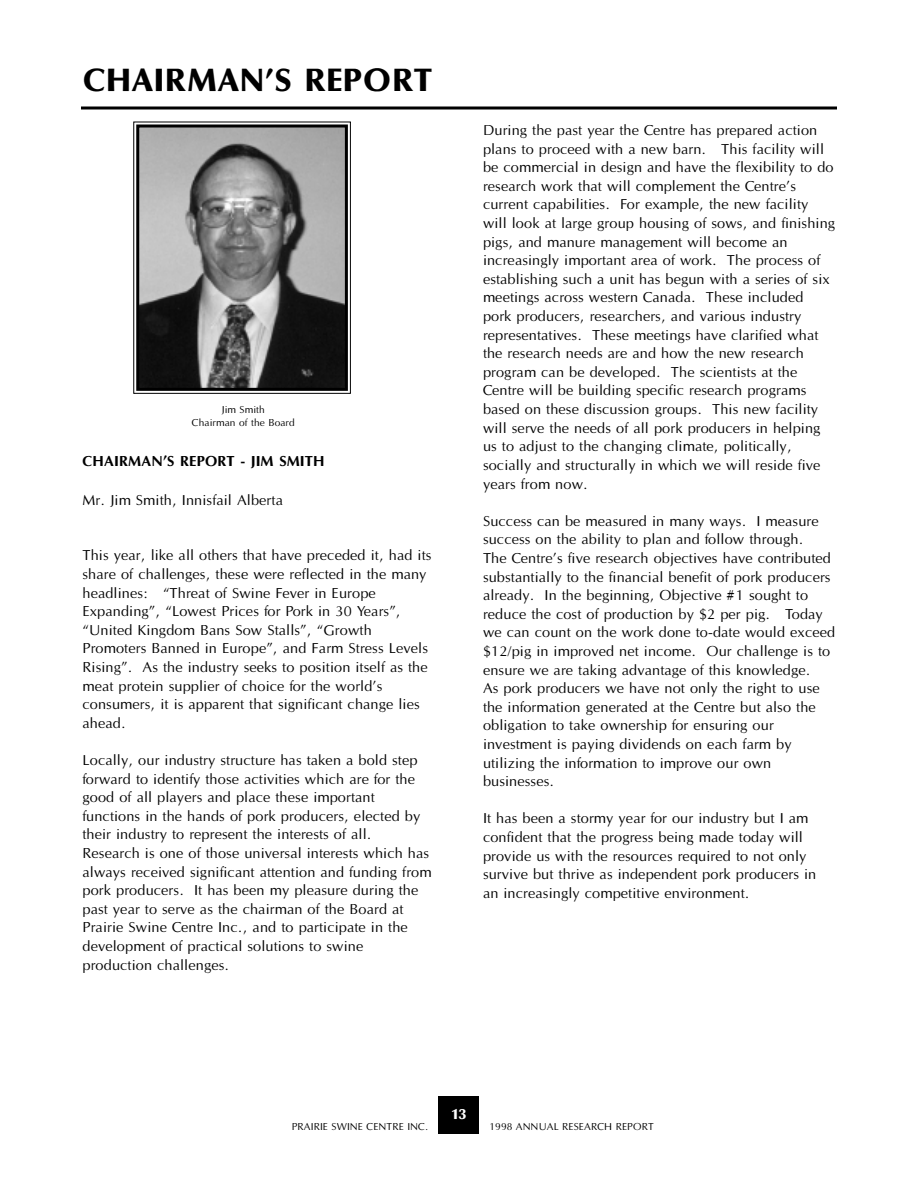
<style>
.page{position:relative;width:918px;height:1188px;background:#fff}
.page>*{position:absolute;margin:0;border:0;box-sizing:border-box;transform-origin:0 0}
.t1{font:800 33px "Optane";color:#000}
.t2{font:15px/18.6px "Optane";color:#000}
.t3{font:700 15px "Optane";color:#000}
.t4{font:800 15px "Optane";color:#fff}
.t5{font:10.5px/13px "Optane";color:#000;text-align:center}
</style>
<div class="page">
<div style="left:439px;top:1096px;width:40px;height:38px;background:#000"></div>
<svg style="left:81px;top:106px;width:756px;height:4px;background:#3f3f3f"></svg>
<img style="left:140px;top:128px;width:204px;height:259px">
<div style="left:133px;top:121px;width:218px;height:273px;border:1px solid #000"></div>
<div style="left:136px;top:124px;width:212px;height:267px;border:3px solid #000"></div>
<h1 class="t1" style="left:82px;top:68px;width:351px">CHAIRMAN’S REPORT</h1>
<p class="t5" style="left:192px;top:405px;width:104px">Jim Smith<br>Chairman of the Board</p>
<p class="t3" style="left:82px;top:455px;width:244px">CHAIRMAN’S REPORT - JIM SMITH</p>
<p class="t2" style="left:82px;top:492px;width:202px">Mr. Jim Smith, Innisfail Alberta</p>
<p class="t2" style="left:82px;top:548px;width:351px">This year, like all others that have preceded it, had its share of challenges, these were reflected in the many headlines: “Threat of Swine Fever in Europe Expanding”, “Lowest Prices for Pork in 30 Years”, “United Kingdom Bans Sow Stalls”, “Growth Promoters Banned in Europe”, and Farm Stress Levels Rising”. As the industry seeks to position itself as the meat protein supplier of choice for the world’s consumers, it is apparent that significant change lies ahead.</p>
<p class="t2" style="left:82px;top:752px;width:351px">Locally, our industry structure has taken a bold step forward to identify those activities which are for the good of all players and place these important functions in the hands of pork producers, elected by their industry to represent the interests of all.<br>Research is one of those universal interests which has always received significant attention and funding from pork producers. It has been my pleasure during the past year to serve as the chairman of the Board at Prairie Swine Centre Inc., and to participate in the development of practical solutions to swine production challenges.</p>
<p class="t2" style="left:483px;top:122px;width:354px">During the past year the Centre has prepared action plans to proceed with a new barn. This facility will be commercial in design and have the flexibility to do research work that will complement the Centre’s current capabilities. For example, the new facility will look at large group housing of sows, and finishing pigs, and manure management will become an increasingly important area of work. The process of establishing such a unit has begun with a series of six meetings across western Canada. These included pork producers, researchers, and various industry representatives. These meetings have clarified what the research needs are and how the new research program can be developed. The scientists at the Centre will be building specific research programs based on these discussion groups. This new facility will serve the needs of all pork producers in helping us to adjust to the changing climate, politically, socially and structurally in which we will reside five years from now.</p>
<p class="t2" style="left:483px;top:513px;width:354px">Success can be measured in many ways. I measure success on the ability to plan and follow through.<br>The Centre’s five research objectives have contributed substantially to the financial benefit of pork producers already. In the beginning, Objective #1 sought to reduce the cost of production by $2 per pig. Today we can count on the work done to-date would exceed $12/pig in improved net income. Our challenge is to ensure we are taking advantage of this knowledge.<br>As pork producers we have not only the right to use the information generated at the Centre but also the obligation to take ownership for ensuring our investment is paying dividends on each farm by utilizing the information to improve our own businesses.</p>
<p class="t2" style="left:483px;top:811px;width:335px">It has been a stormy year for our industry but I am confident that the progress being made today will provide us with the resources required to not only survive but thrive as independent pork producers in an increasingly competitive environment.</p>
<p class="t4" style="left:452px;top:1109px;width:16px">13</p>
<p class="t5" style="left:292px;top:1121px;width:138px">PRAIRIE SWINE CENTRE INC.</p>
<p class="t5" style="left:490px;top:1121px;width:166px">1998 ANNUAL RESEARCH REPORT</p>
</div>
